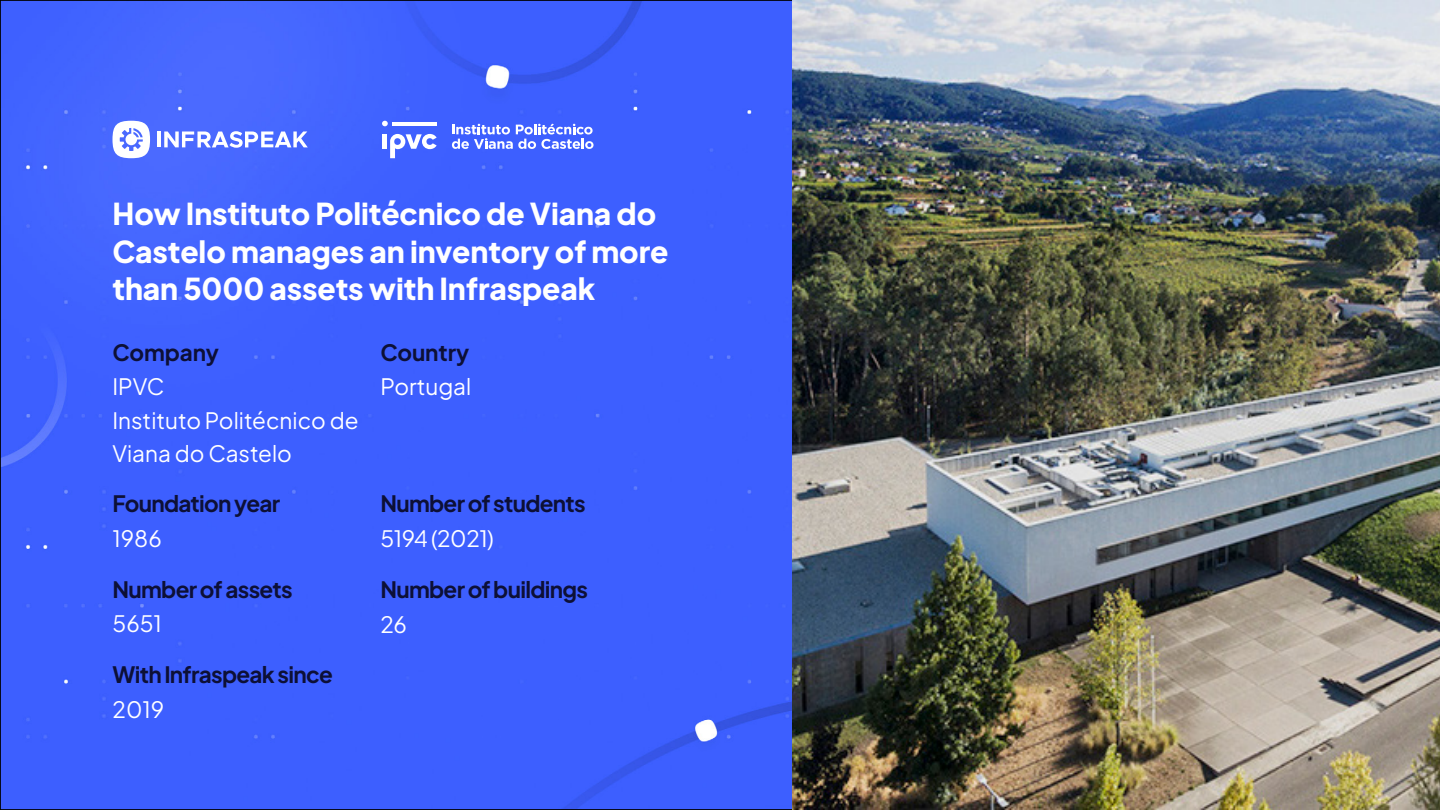
<style>
.page{position:relative;width:1440px;height:810px;background:#fff}
.page>*{position:absolute;margin:0;border:0;box-sizing:border-box;transform-origin:0 0}
.t1{font:800 30px/37.5px "Plus Jakarta Sans";letter-spacing:-.005em;color:#fff}
.t2{font:700 22.5px "Plus Jakarta Sans";letter-spacing:-.03em;color:#0d1036}
.t3{font:22.5px/33.1px "Plus Jakarta Sans";color:#fff}
.t4{font:700 22.5px "Plus Jakarta Sans";letter-spacing:-.005em;color:#0d1036}
.t5{font:22.5px "Plus Jakarta Sans";letter-spacing:-.02em;color:#fff}
</style>
<div class="page">
<img style="left:2px;top:2px;width:790px;height:806px">
<img style="left:792px;top:0;width:648px;height:810px">
<svg style="left:112px;top:121px;width:38px;height:37px"></svg>
<hr style="left:158px;top:131px;width:3px;height:16px;background:#fff">
<svg style="left:164px;top:131px;width:144px;height:17px"></svg>
<hr style="left:392px;top:122px;width:45px;height:3px;background:#fff">
<hr style="left:383px;top:134px;width:4px;height:15px;background:#fff">
<svg style="left:390px;top:134px;width:47px;height:24px"></svg>
<svg style="left:382px;top:121px;width:6px;height:5px"></svg>
<svg style="left:452px;top:124px;width:142px;height:25px"></svg>
<p class="t1" style="left:112px;top:192px;width:557px">How Instituto Politécnico de Viana do<br>Castelo manages an inventory of more than 5000 assets with Infraspeak</p>
<p class="t4" style="left:112px;top:334px;width:108px">Company</p>
<p class="t3" style="left:112px;top:368px;width:248px">IPVC<br>Instituto Politécnico de<br>Viana do Castelo</p>
<p class="t2" style="left:112px;top:485px;width:169px">Foundation year</p>
<p class="t3" style="left:112px;top:520px;width:51px">1986</p>
<p class="t2" style="left:112px;top:571px;width:182px">Number of assets</p>
<p class="t3" style="left:112px;top:605px;width:51px">5651</p>
<p class="t2" style="left:112px;top:656px;width:222px">With Infraspeak since</p>
<p class="t3" style="left:112px;top:691px;width:53px">2019</p>
<p class="t4" style="left:380px;top:334px;width:90px">Country</p>
<p class="t3" style="left:380px;top:368px;width:92px">Portugal</p>
<p class="t2" style="left:380px;top:486px;width:207px">Number of students</p>
<p class="t5" style="left:380px;top:520px;width:115px">5194 (2021)</p>
<p class="t2" style="left:380px;top:571px;width:209px">Number of buildings</p>
<p class="t3" style="left:380px;top:605px;width:28px">26</p>
</div>
